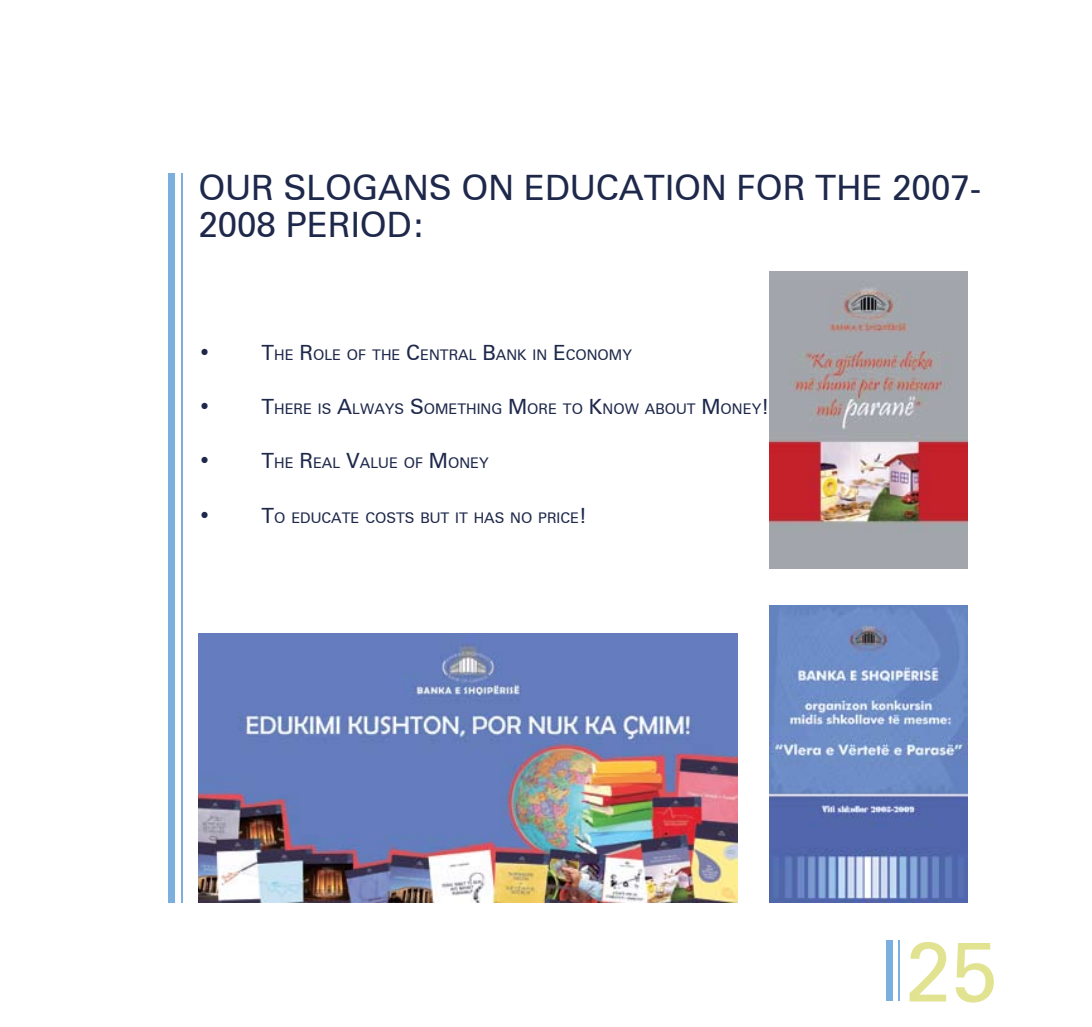
<style>
.page{position:relative;width:1092px;height:1027px;background:#fff}
.page>*{position:absolute;margin:0;border:0;box-sizing:border-box;transform-origin:0 0}
.t1{font:84px "Zurich BT";color:#e1e391}
.t2{font:35px/36.8px "Zurich BT";color:#1e284b}
.t3{font:21px "Zurich BT";color:#1e284b}
.t4{font:14.7px "Zurich BT";color:#1e284b}
.s1{font-size:21px}
</style>
<div class="page">
<div style="left:169px;top:174px;width:6px;height:729px;background:#7bafe0"></div>
<hr style="left:181px;top:174px;width:1px;height:729px;background:#7bafe0">
<div style="left:885px;top:940px;width:7px;height:61px;background:#7bafe0"></div>
<hr style="left:897px;top:940px;width:2px;height:61px;background:#7bafe0">
<img style="left:769px;top:271px;width:198px;height:298px">
<img style="left:198px;top:633px;width:539px;height:270px">
<img style="left:769px;top:606px;width:198px;height:297px">
<h2 class="t2" style="left:198px;top:169px;width:784px">OUR SLOGANS ON EDUCATION FOR THE 2007-<br>2008 PERIOD:</h2>
<h3 class="t3" style="left:198px;top:340px;width:14px">•</h3>
<p class="t4" style="left:261px;top:346px;width:372px"><span class="s1">T</span>HE <span class="s1">R</span>OLE OF THE <span class="s1">C</span>ENTRAL <span class="s1">B</span>ANK IN <span class="s1">E</span>CONOMY</p>
<h3 class="t3" style="left:198px;top:394px;width:14px">•</h3>
<p class="t4" style="left:261px;top:400px;width:509px"><span class="s1">T</span>HERE IS <span class="s1">A</span>LWAYS <span class="s1">S</span>OMETHING <span class="s1">M</span> ORE TO <span class="s1">K</span>NOW ABOUT <span class="s1">M</span> ONEY<span class="s1">!</span></p>
<h3 class="t3" style="left:198px;top:448px;width:14px">•</h3>
<p class="t4" style="left:261px;top:454px;width:229px"><span class="s1">T</span>HE <span class="s1">R</span>EAL <span class="s1">V</span>ALUE OF <span class="s1">M</span> ONEY</p>
<h3 class="t3" style="left:198px;top:502px;width:14px">•</h3>
<p class="t4" style="left:261px;top:508px;width:327px"><span class="s1">T</span>O EDUCATE COSTS BUT IT HAS NO PRICE<span class="s1">!</span></p>
<h1 class="t1" style="left:904px;top:920px;width:94px">25</h1>
</div>
